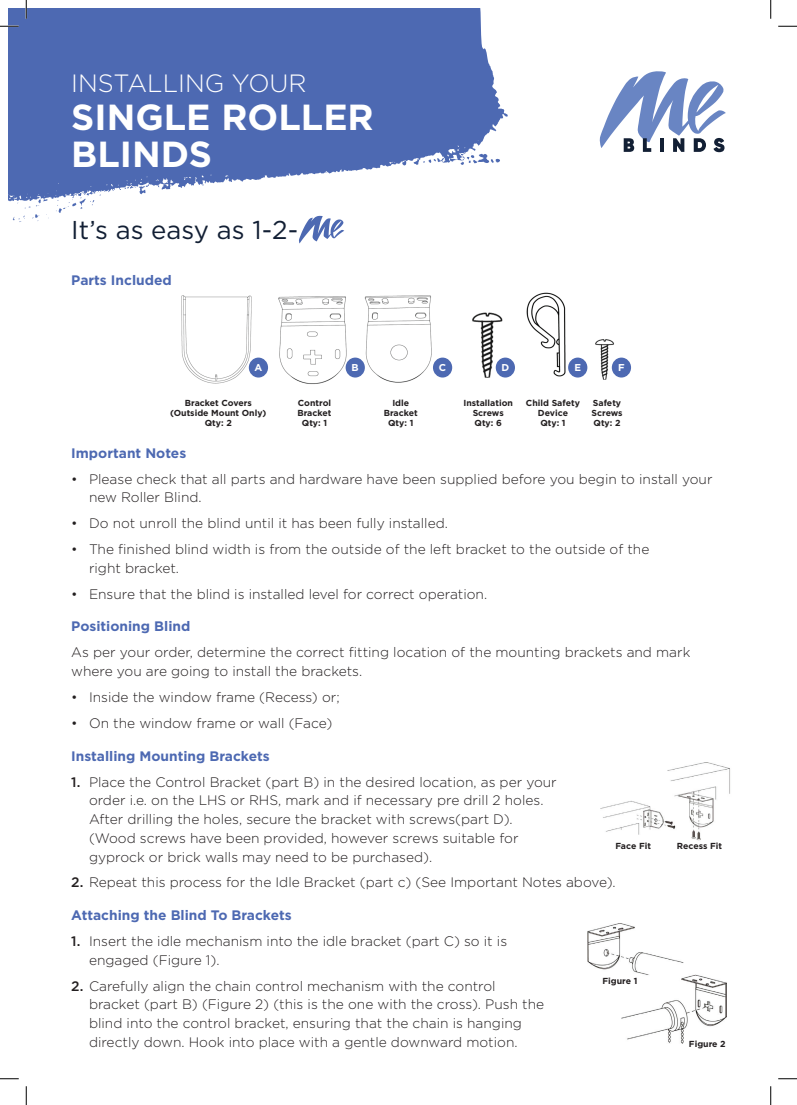
<style>
.page{position:relative;width:797px;height:1105px;background:#fff}
.page>*{position:absolute;margin:0;border:0;box-sizing:border-box;transform-origin:0 0}
.t1{font:700 36.25px/37.5px "Gotham HTF";color:#fff}
.t2{font:25.75px "Gotham HTF";color:#121f34}
.t3{font:300 25px "Gotham HTF";color:#fff}
.t4{font:300 13.75px/18.8px "Gotham HTF";color:#231f20}
.t5{font:700 13.75px "Gotham HTF";color:#4d69b2}
.t6{font:700 10px "Gotham HTF";color:#fff}
.t7{font:700 8.75px/10px "Gotham HTF";color:#231f20;text-align:center}
.s1{font-weight:500}
</style>
<div class="page">
<img style="left:181px;top:292px;width:440px;height:92px">
<svg style="left:599px;top:71px;width:126px;height:81px"></svg>
<svg style="left:9px;top:9px;width:499px;height:213px;fill:#4d69b2"></svg>
<div style="left:9px;top:9px;width:460px;height:103px;background:#4d69b2"></div>
<svg style="left:299px;top:216px;width:45px;height:27px"></svg>
<img style="left:587px;top:923px;width:139px;height:120px">
<img style="left:600px;top:763px;width:130px;height:78px">
<div style="left:249px;top:358px;width:19px;height:19px;background:#4d69b2;border-radius:50%"></div>
<div style="left:345px;top:358px;width:20px;height:19px;background:#4d69b2;border-radius:50%"></div>
<div style="left:433px;top:358px;width:19px;height:19px;background:#4d69b2;border-radius:50%"></div>
<div style="left:496px;top:358px;width:19px;height:19px;background:#4d69b2;border-radius:50%"></div>
<div style="left:568px;top:358px;width:19px;height:19px;background:#4d69b2;border-radius:50%"></div>
<div style="left:612px;top:358px;width:19px;height:19px;background:#4d69b2;border-radius:50%"></div>
<svg style="left:0;top:25px;width:19px;height:2px"></svg>
<svg style="left:778px;top:25px;width:19px;height:2px"></svg>
<svg style="left:0;top:1078px;width:19px;height:1px"></svg>
<svg style="left:778px;top:1078px;width:19px;height:1px"></svg>
<svg style="left:25px;top:0;width:2px;height:19px"></svg>
<svg style="left:25px;top:1086px;width:2px;height:19px"></svg>
<svg style="left:770px;top:0;width:1px;height:19px"></svg>
<svg style="left:770px;top:1086px;width:1px;height:19px"></svg>
<h3 class="t3" style="left:71px;top:70px;width:237px">INSTALLING YOUR</h3>
<h1 class="t1" style="left:71px;top:97px;width:304px">SINGLE ROLLER<br>BLINDS</h1>
<h2 class="t2" style="left:71px;top:216px;width:228px">It’s as easy as 1-2-</h2>
<p class="t5" style="left:71px;top:272px;width:102px">Parts Included</p>
<p class="t6" style="left:254px;top:361px;width:9px">A</p>
<p class="t6" style="left:351px;top:361px;width:9px">B</p>
<p class="t6" style="left:439px;top:361px;width:9px">C</p>
<p class="t6" style="left:501px;top:361px;width:9px">D</p>
<p class="t6" style="left:574px;top:361px;width:8px">E</p>
<p class="t6" style="left:618px;top:361px;width:8px">F</p>
<p class="t7" style="left:170px;top:398px;width:98px">Bracket Covers (Outside Mount Only)<br>Qty: 2</p>
<p class="t7" style="left:297px;top:398px;width:35px">Control<br>Bracket<br>Qty: 1</p>
<p class="t7" style="left:384px;top:398px;width:35px">Idle<br>Bracket<br>Qty: 1</p>
<p class="t7" style="left:463px;top:398px;width:51px">Installation<br>Screws<br>Qty: 6</p>
<p class="t7" style="left:526px;top:398px;width:56px">Child Safety<br>Device<br>Qty: 1</p>
<p class="t7" style="left:591px;top:398px;width:33px;text-align:left">Safety<br>Screws<br>Qty: 2</p>
<p class="t5" style="left:71px;top:445px;width:116px">Important Notes</p>
<p class="t4" style="left:89px;top:469px;width:625px;text-indent:-18px">• Please check that all parts and hardware have been supplied before you begin to install your new Roller Blind.</p>
<p class="t4" style="left:71px;top:514px;width:378px">• Do not unroll the blind until it has been fully installed.</p>
<p class="t4" style="left:89px;top:539px;width:562px;text-indent:-18px">• The finished blind width is from the outside of the left bracket to the outside of the right bracket.</p>
<p class="t4" style="left:71px;top:584px;width:417px">• Ensure that the blind is installed level for correct operation.</p>
<p class="t5" style="left:71px;top:619px;width:121px">Positioning Blind</p>
<p class="t4" style="left:71px;top:643px;width:620px">As per your order, determine the correct fitting location of the mounting brackets and mark where you are going to install the brackets.</p>
<p class="t4" style="left:71px;top:687px;width:270px">• Inside the window frame (Recess) or;</p>
<p class="t4" style="left:71px;top:713px;width:262px">• On the window frame or wall (Face)</p>
<p class="t5" style="left:71px;top:748px;width:200px">Installing Mounting Brackets</p>
<p class="t4" style="left:89px;top:772px;width:469px;text-indent:-18px"><span class="s1">1.</span> Place the Control Bracket (part B) in the desired location, as per your order i.e. on the LHS or RHS, mark and if necessary pre drill 2 holes.<br>After drilling the holes, secure the bracket with screws(part D). (Wood screws have been provided, however screws suitable for gyprock or brick walls may need to be purchased).</p>
<p class="t4" style="left:71px;top:873px;width:546px"><span class="s1">2.</span> Repeat this process for the Idle Bracket (part c) (See Important Notes above).</p>
<p class="t5" style="left:71px;top:907px;width:222px">Attaching the Blind To Brackets</p>
<p class="t4" style="left:89px;top:932px;width:419px;text-indent:-18px"><span class="s1">1.</span> Insert the idle mechanism into the idle bracket (part C) so it is engaged (Figure 1).</p>
<p class="t4" style="left:89px;top:976px;width:457px;text-indent:-18px"><span class="s1">2.</span> Carefully align the chain control mechanism with the control bracket (part B) (Figure 2) (this is the one with the cross). Push the blind into the control bracket, ensuring that the chain is hanging directly down. Hook into place with a gentle downward motion.</p>
<p class="t7" style="left:615px;top:841px;width:37px">Face Fit</p>
<p class="t7" style="left:677px;top:841px;width:47px">Recess Fit</p>
<p class="t7" style="left:602px;top:976px;width:36px">Figure 1</p>
<p class="t7" style="left:689px;top:1039px;width:38px">Figure 2</p>
</div>
